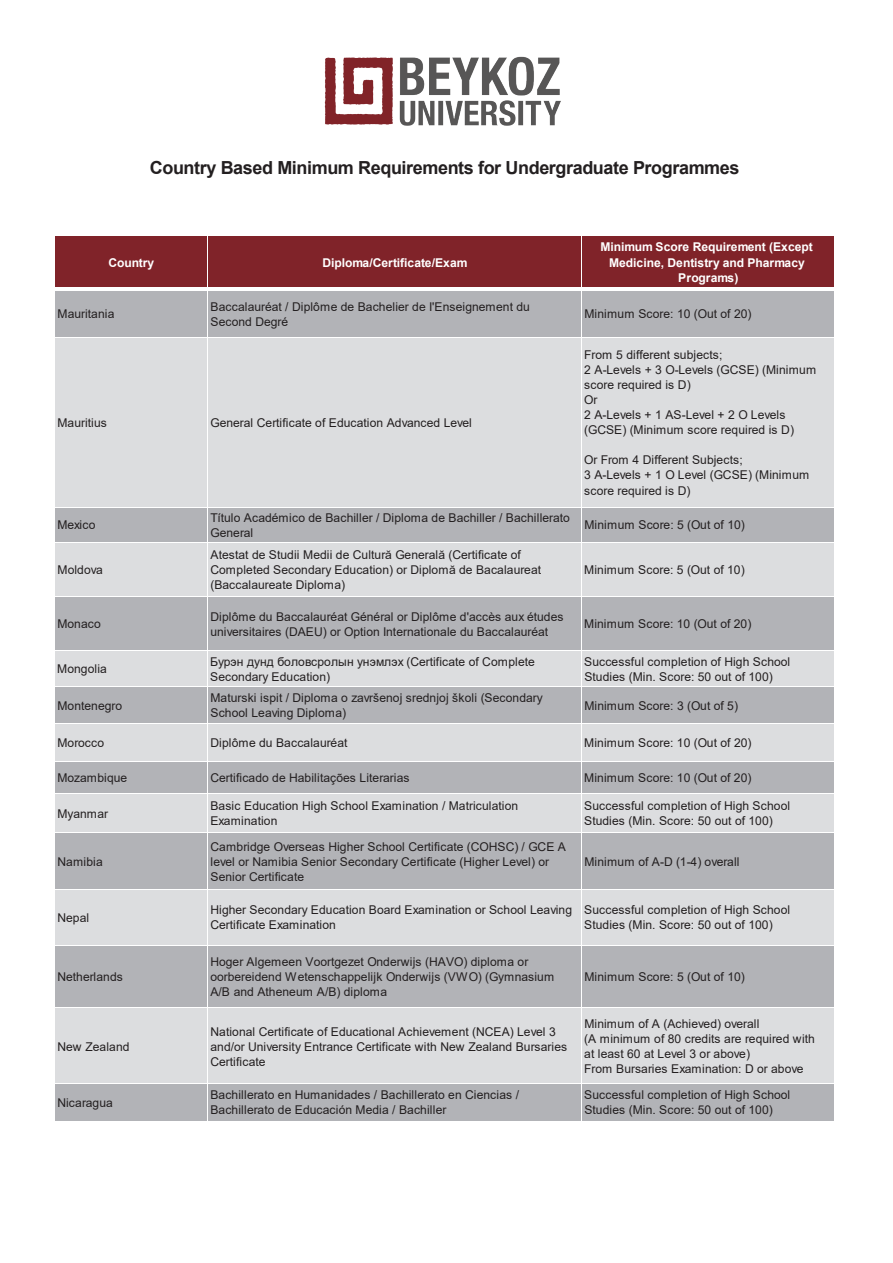
<style>
.page{position:relative;width:893px;height:1263px;background:#fff}
.page>*{position:absolute;margin:0;border:0;box-sizing:border-box;transform-origin:0 0}
.t1{font:700 18px "Arial";letter-spacing:-.02em;color:#231f20}
.t2{font:12.15px/15px "Arial";color:#231f20}
.t3{font:700 12.15px/15.5px "Arial";color:#fff;text-align:center}
</style>
<div class="page">
<div style="left:56px;top:236px;width:778px;height:55px;background:#802329"></div>
<hr style="left:207px;top:235px;width:1px;height:52px;background:#fff">
<hr style="left:581px;top:235px;width:1px;height:52px;background:#fff">
<hr style="left:55px;top:287px;width:838px;height:4px;background:#fff">
<div style="left:56px;top:291px;width:778px;height:46px;background:#b2b3b7"></div>
<div style="left:56px;top:337px;width:778px;height:171px;background:#dcdddf"></div>
<div style="left:56px;top:507px;width:778px;height:36px;background:#b2b3b7"></div>
<div style="left:56px;top:542px;width:778px;height:55px;background:#dcdddf"></div>
<div style="left:56px;top:596px;width:778px;height:55px;background:#b2b3b7"></div>
<div style="left:56px;top:651px;width:778px;height:36px;background:#dcdddf"></div>
<div style="left:56px;top:687px;width:778px;height:37px;background:#b2b3b7"></div>
<div style="left:56px;top:723px;width:778px;height:39px;background:#dcdddf"></div>
<div style="left:56px;top:762px;width:778px;height:32px;background:#b2b3b7"></div>
<div style="left:56px;top:793px;width:778px;height:40px;background:#dcdddf"></div>
<div style="left:56px;top:832px;width:778px;height:57px;background:#b2b3b7"></div>
<div style="left:56px;top:889px;width:778px;height:57px;background:#dcdddf"></div>
<div style="left:56px;top:946px;width:778px;height:62px;background:#b2b3b7"></div>
<div style="left:56px;top:1008px;width:778px;height:76px;background:#dcdddf"></div>
<div style="left:56px;top:1084px;width:778px;height:37px;background:#b2b3b7"></div>
<hr style="left:207px;top:291px;width:1px;height:830px;background:#fff">
<hr style="left:581px;top:291px;width:1px;height:830px;background:#fff">
<hr style="left:55px;top:336px;width:838px;height:1px;background:#fff">
<hr style="left:55px;top:507px;width:838px;height:1px;background:#fff">
<hr style="left:55px;top:542px;width:838px;height:1px;background:#fff">
<hr style="left:55px;top:596px;width:838px;height:1px;background:#fff">
<hr style="left:55px;top:650px;width:838px;height:1px;background:#fff">
<hr style="left:55px;top:686px;width:838px;height:1px;background:#fff">
<hr style="left:55px;top:723px;width:838px;height:1px;background:#fff">
<hr style="left:55px;top:761px;width:838px;height:1px;background:#fff">
<hr style="left:55px;top:793px;width:838px;height:1px;background:#fff">
<hr style="left:55px;top:832px;width:838px;height:1px;background:#fff">
<hr style="left:55px;top:888px;width:838px;height:1px;background:#fff">
<hr style="left:55px;top:945px;width:838px;height:1px;background:#fff">
<hr style="left:55px;top:1007px;width:838px;height:1px;background:#fff">
<hr style="left:55px;top:1083px;width:838px;height:1px;background:#fff">
<hr style="left:55px;top:1120px;width:838px;height:1px;background:#fff">
<img style="left:324px;top:56px;width:237px;height:70px">
<h1 class="t1" style="left:150px;top:154px;width:591px">Country Based Minimum Requirements for Undergraduate Programmes</h1>
<p class="t3" style="left:108px;top:255px;width:47px">Country</p>
<p class="t3" style="left:322px;top:255px;width:147px">Diploma/Certificate/Exam</p>
<p class="t3" style="left:600px;top:239px;width:214px">Minimum Score Requirement (Except<br>Medicine, Dentistry and Pharmacy<br>Programs)</p>
<p class="t2" style="left:58px;top:306px;width:58px">Mauritania</p>
<p class="t2" style="left:210px;top:299px;width:321px">Baccalauréat / Diplôme de Bachelier de I'Enseignement du<br>Second Degré</p>
<p class="t2" style="left:584px;top:306px;width:169px">Minimum Score: 10 (Out of 20)</p>
<p class="t2" style="left:57px;top:415px;width:51px">Mauritius</p>
<p class="t2" style="left:210px;top:415px;width:263px">General Certificate of Education Advanced Level</p>
<p class="t2" style="left:584px;top:347px;width:233px">From 5 different subjects;<br>2 A-Levels + 3 O-Levels (GCSE) (Minimum score required is D)<br>Or<br>2 A-Levels + 1 AS-Level + 2 O Levels (GCSE) (Minimum score required is D)</p>
<p class="t2" style="left:584px;top:452px;width:227px">Or From 4 Different Subjects;<br>3 A-Levels + 1 O Level (GCSE) (Minimum score required is D)</p>
<p class="t2" style="left:57px;top:517px;width:40px">Mexico</p>
<p class="t2" style="left:211px;top:510px;width:361px">Título Académico de Bachiller / Diploma de Bachiller / Bachillerato<br>General</p>
<p class="t2" style="left:584px;top:517px;width:162px">Minimum Score: 5 (Out of 10)</p>
<p class="t2" style="left:58px;top:562px;width:47px">Moldova</p>
<p class="t2" style="left:210px;top:547px;width:332px">Atestat de Studii Medii de Cultură Generală (Certificate of<br>Completed Secondary Education) or Diplomă de Bacalaureat (Baccalaureate Diploma)</p>
<p class="t2" style="left:584px;top:562px;width:162px">Minimum Score: 5 (Out of 10)</p>
<p class="t2" style="left:57px;top:616px;width:45px">Monaco</p>
<p class="t2" style="left:210px;top:609px;width:355px">Diplôme du Baccalauréat Général or Diplôme d'accès aux études universitaires (DAEU) or Option Internationale du Baccalauréat</p>
<p class="t2" style="left:584px;top:616px;width:169px">Minimum Score: 10 (Out of 20)</p>
<p class="t2" style="left:57px;top:661px;width:51px">Mongolia</p>
<p class="t2" style="left:210px;top:654px;width:326px">Бурэн дунд боловсролын унэмлэх (Certificate of Complete<br>Secondary Education)</p>
<p class="t2" style="left:584px;top:654px;width:208px">Successful completion of High School<br>Studies (Min. Score: 50 out of 100)</p>
<p class="t2" style="left:58px;top:697px;width:66px">Montenegro</p>
<p class="t2" style="left:210px;top:690px;width:334px">Maturski ispit / Diploma o završenoj srednjoj školi (Secondary<br>School Leaving Diploma)</p>
<p class="t2" style="left:584px;top:697px;width:155px">Minimum Score: 3 (Out of 5)</p>
<p class="t2" style="left:57px;top:735px;width:48px">Morocco</p>
<p class="t2" style="left:210px;top:735px;width:138px">Diplôme du Baccalauréat</p>
<p class="t2" style="left:584px;top:735px;width:169px">Minimum Score: 10 (Out of 20)</p>
<p class="t2" style="left:57px;top:770px;width:71px">Mozambique</p>
<p class="t2" style="left:210px;top:770px;width:201px">Certificado de Habilitações Literarias</p>
<p class="t2" style="left:584px;top:770px;width:169px">Minimum Score: 10 (Out of 20)</p>
<p class="t2" style="left:57px;top:805px;width:52px">Myanmar</p>
<p class="t2" style="left:210px;top:798px;width:309px">Basic Education High School Examination / Matriculation<br>Examination</p>
<p class="t2" style="left:584px;top:798px;width:207px">Successful completion of High School<br>Studies (Min. Score: 50 out of 100)</p>
<p class="t2" style="left:58px;top:853px;width:47px">Namibia</p>
<p class="t2" style="left:210px;top:838px;width:357px">Cambridge Overseas Higher School Certificate (COHSC) / GCE A level or Namibia Senior Secondary Certificate (Higher Level) or<br>Senior Certificate</p>
<p class="t2" style="left:584px;top:853px;width:157px">Minimum of A-D (1-4) overall</p>
<p class="t2" style="left:57px;top:910px;width:33px">Nepal</p>
<p class="t2" style="left:210px;top:902px;width:363px">Higher Secondary Education Board Examination or School Leaving<br>Certificate Examination</p>
<p class="t2" style="left:584px;top:902px;width:207px">Successful completion of High School<br>Studies (Min. Score: 50 out of 100)</p>
<p class="t2" style="left:57px;top:969px;width:67px">Netherlands</p>
<p class="t2" style="left:58px;top:1038px;width:73px">New Zealand</p>
<p class="t2" style="left:210px;top:954px;width:345px">Hoger Algemeen Voortgezet Onderwijs (HAVO) diploma or oorbereidend Wetenschappelijk Onderwijs (VWO) (Gymnasium<br>A/B and Atheneum A/B) diploma</p>
<p class="t2" style="left:584px;top:969px;width:162px">Minimum Score: 5 (Out of 10)</p>
<p class="t2" style="left:210px;top:1023px;width:358px">National Certificate of Educational Achievement (NCEA) Level 3 and/or University Entrance Certificate with New Zealand Bursaries<br>Certificate</p>
<p class="t2" style="left:584px;top:1016px;width:232px">Minimum of A (Achieved) overall<br>(A minimum of 80 credits are required with at least 60 at Level 3 or above)<br>From Bursaries Examination: D or above</p>
<p class="t2" style="left:57px;top:1095px;width:57px">Nicaragua</p>
<p class="t2" style="left:210px;top:1087px;width:310px">Bachillerato en Humanidades / Bachillerato en Ciencias /<br>Bachillerato de Educación Media / Bachiller</p>
<p class="t2" style="left:584px;top:1087px;width:208px">Successful completion of High School<br>Studies (Min. Score: 50 out of 100)</p>
</div>
